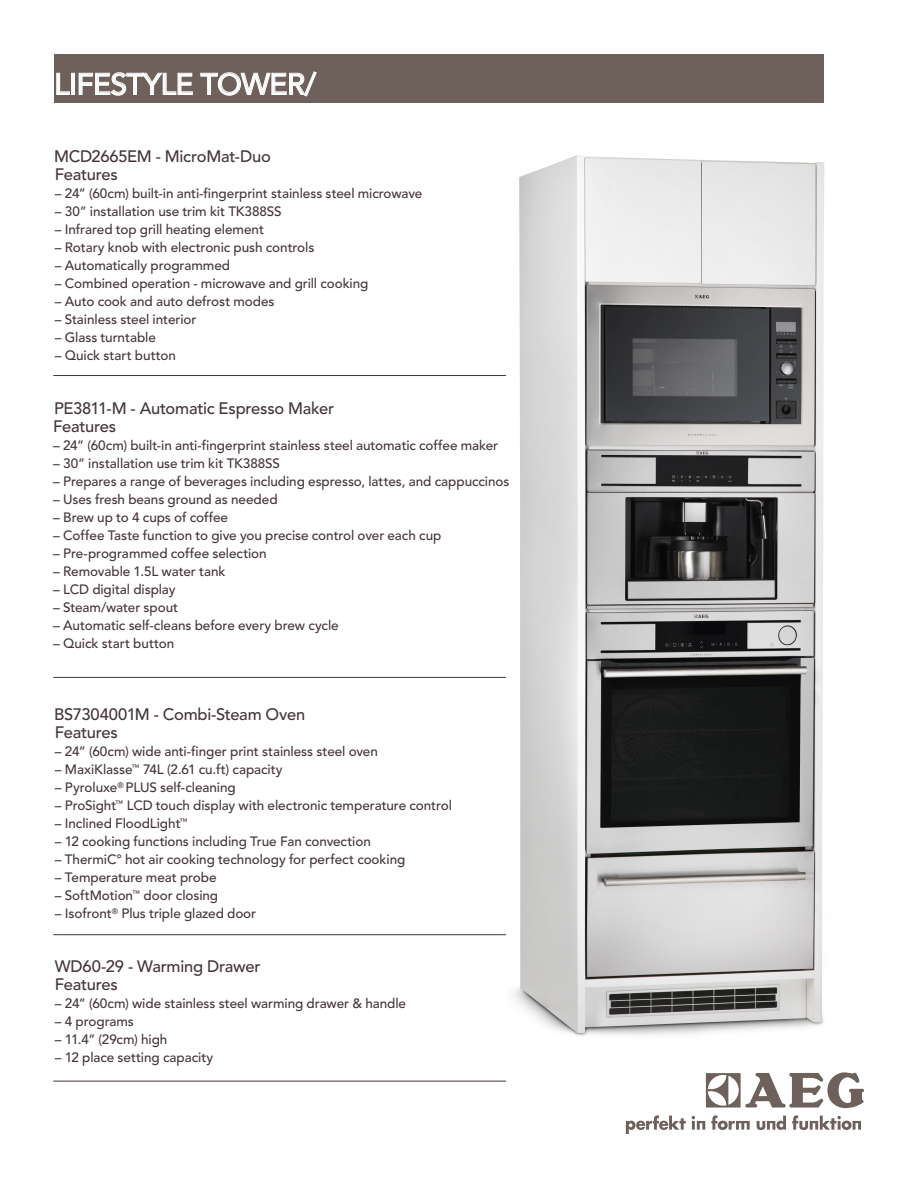
<style>
.page{position:relative;width:918px;height:1188px;background:#fff}
.page>*{position:absolute;margin:0;border:0;box-sizing:border-box;transform-origin:0 0}
.t1{font:500 30px "Avenir LT Std";letter-spacing:-.025em;color:#fff}
.t2{font:500 16.5px "Avenir LT Std";letter-spacing:-.015em;color:#453638}
.t3{font:500 13.5px "Avenir LT Std";letter-spacing:-.005em;color:#453638}
</style>
<div class="page">
<div style="left:54px;top:54px;width:770px;height:48px;background:#6e605a"></div>
<svg style="left:56px;top:73px;width:14px;height:22px"></svg>
<div style="left:71px;top:73px;width:4px;height:22px;border:1px solid #fff"></div>
<svg style="left:78px;top:72px;width:115px;height:24px"></svg>
<svg style="left:200px;top:71px;width:117px;height:26px"></svg>
<hr style="left:53px;top:375px;width:453px;height:1px;background:#453638">
<svg style="left:706px;top:1072px;width:158px;height:36px"></svg>
<svg style="left:626px;top:1115px;width:235px;height:19px"></svg>
<img style="left:506px;top:155px;width:319px;height:881px">
<hr style="left:53px;top:677px;width:453px;height:1px;background:#453638">
<hr style="left:53px;top:934px;width:453px;height:1px;background:#453638">
<hr style="left:53px;top:1081px;width:453px;height:1px;background:#453638">
<h1 class="t1" style="left:54px;top:67px;width:264px">LIFESTYLE TOWER/</h1>
<p class="t2" style="left:54px;top:147px;width:218px">MCD2665EM - MicroMat-Duo</p>
<p class="t2" style="left:55px;top:165px;width:65px">Features</p>
<p class="t3" style="left:55px;top:186px;width:369px">– 24” (60cm) built-in anti-fingerprint stainless steel microwave</p>
<p class="t3" style="left:55px;top:204px;width:228px">– 30” installation use trim kit TK388SS</p>
<p class="t3" style="left:55px;top:222px;width:211px">– Infrared top grill heating element</p>
<p class="t3" style="left:55px;top:240px;width:261px">– Rotary knob with electronic push controls</p>
<p class="t3" style="left:55px;top:258px;width:177px">– Automatically programmed</p>
<p class="t3" style="left:55px;top:276px;width:315px">– Combined operation - microwave and grill cooking</p>
<p class="t3" style="left:55px;top:293px;width:221px">– Auto cook and auto defrost modes</p>
<p class="t3" style="left:55px;top:311px;width:143px">– Stainless steel interior</p>
<p class="t3" style="left:55px;top:329px;width:103px">– Glass turntable</p>
<p class="t3" style="left:55px;top:347px;width:123px">– Quick start button</p>
<p class="t2" style="left:54px;top:399px;width:282px">PE3811-M - Automatic Espresso Maker</p>
<p class="t2" style="left:53px;top:417px;width:65px">Features</p>
<p class="t3" style="left:53px;top:438px;width:447px">– 24” (60cm) built-in anti-fingerprint stainless steel automatic coffee maker</p>
<p class="t3" style="left:53px;top:456px;width:228px">– 30” installation use trim kit TK388SS</p>
<p class="t3" style="left:53px;top:474px;width:458px">– Prepares a range of beverages including espresso, lattes, and cappuccinos</p>
<p class="t3" style="left:53px;top:492px;width:226px">– Uses fresh beans ground as needed</p>
<p class="t3" style="left:53px;top:510px;width:176px">– Brew up to 4 cups of coffee</p>
<p class="t3" style="left:53px;top:528px;width:390px">– Coffee Taste function to give you precise control over each cup</p>
<p class="t3" style="left:53px;top:545px;width:215px">– Pre-programmed coffee selection</p>
<p class="t3" style="left:53px;top:563px;width:174px">– Removable 1.5L water tank</p>
<p class="t3" style="left:53px;top:581px;width:124px">– LCD digital display</p>
<p class="t3" style="left:53px;top:599px;width:127px">– Steam/water spout</p>
<p class="t3" style="left:53px;top:617px;width:287px">– Automatic self-cleans before every brew cycle</p>
<p class="t3" style="left:53px;top:635px;width:123px">– Quick start button</p>
<p class="t2" style="left:54px;top:705px;width:253px">BS7304001M - Combi-Steam Oven</p>
<p class="t2" style="left:55px;top:723px;width:65px">Features</p>
<p class="t3" style="left:55px;top:744px;width:325px">– 24” (60cm) wide anti-finger print stainless steel oven</p>
<p class="t3" style="left:55px;top:762px;width:229px">– MaxiKlasse<sup>™</sup> 74L (2.61 cu.ft) capacity</p>
<p class="t3" style="left:55px;top:780px;width:182px">– Pyroluxe<sup>®</sup> PLUS self-cleaning</p>
<p class="t3" style="left:55px;top:798px;width:399px">– ProSight<sup>™</sup> LCD touch display with electronic temperature control</p>
<p class="t3" style="left:55px;top:816px;width:134px">– Inclined FloodLight<sup>™</sup></p>
<p class="t3" style="left:55px;top:834px;width:317px">– 12 cooking functions including True Fan convection</p>
<p class="t3" style="left:55px;top:852px;width:352px">– ThermiC° hot air cooking technology for perfect cooking</p>
<p class="t3" style="left:55px;top:870px;width:163px">– Temperature meat probe</p>
<p class="t3" style="left:55px;top:888px;width:165px">– SoftMotion<sup>™</sup> door closing</p>
<p class="t3" style="left:55px;top:906px;width:203px">– Isofront<sup>®</sup> Plus triple glazed door</p>
<p class="t2" style="left:55px;top:957px;width:207px">WD60-29 - Warming Drawer</p>
<p class="t2" style="left:55px;top:975px;width:65px">Features</p>
<p class="t3" style="left:55px;top:996px;width:353px">– 24” (60cm) wide stainless steel warming drawer &amp; handle</p>
<p class="t3" style="left:55px;top:1014px;width:81px">– 4 programs</p>
<p class="t3" style="left:55px;top:1032px;width:114px">– 11.4” (29cm) high</p>
<p class="t3" style="left:55px;top:1050px;width:160px">– 12 place setting capacity</p>
</div>
